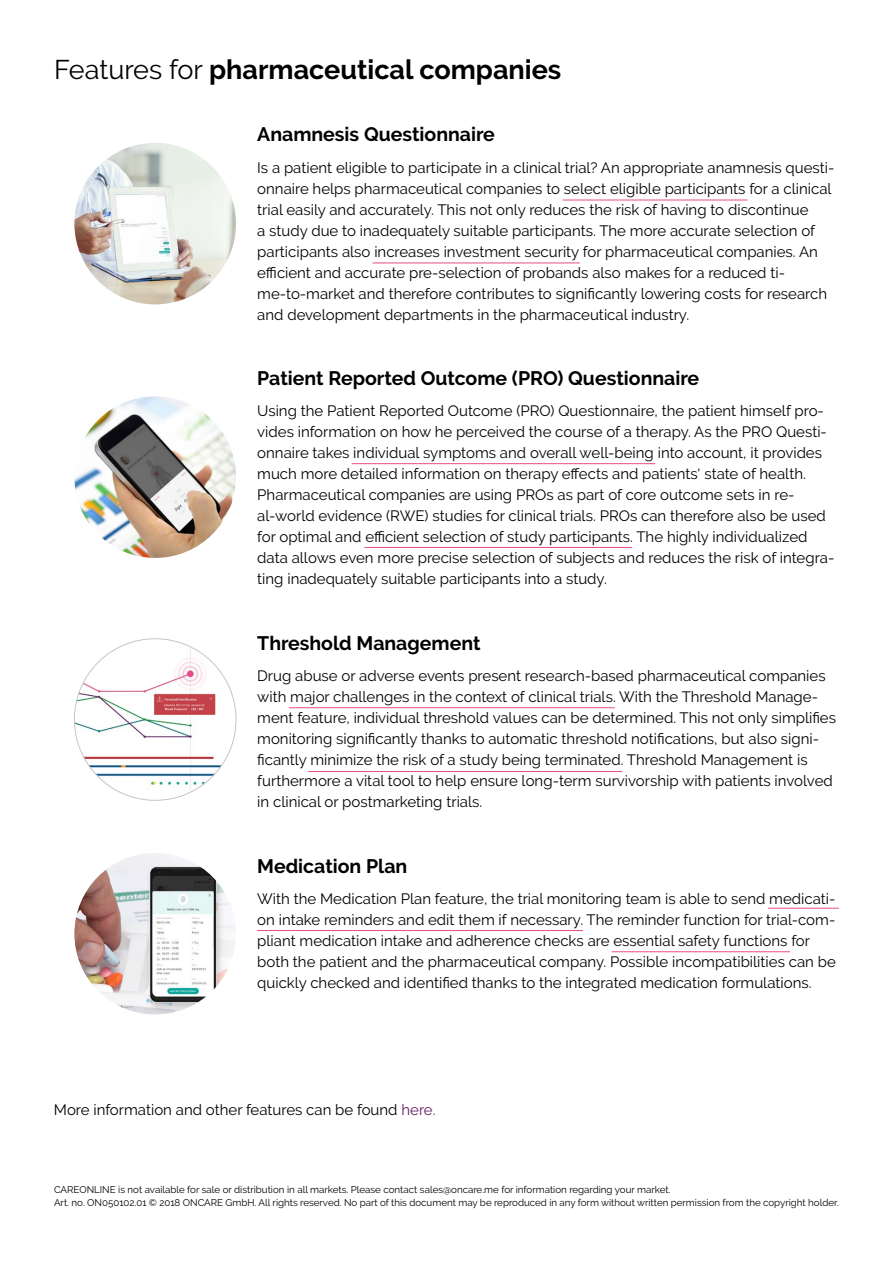
<style>
.page{position:relative;width:893px;height:1263px;background:#fff}
.page>*{position:absolute;margin:0;border:0;box-sizing:border-box;transform-origin:0 0}
.t1{font:700 27px "Raleway";color:#000}
.t2{font:700 19.5px "Raleway";color:#000}
.t3{font:15px/21px "Raleway";color:#000}
.t4{font:9.75px/13.5px "Raleway";color:#000}
.s1{font-weight:400}
.s2{color:#652265}
</style>
<div class="page">
<img style="left:74px;top:639px;width:162px;height:161px;border-radius:81px">
<img style="left:74px;top:853px;width:162px;height:161px;border-radius:81px">
<img style="left:74px;top:143px;width:162px;height:161px;border-radius:81px">
<img style="left:74px;top:396px;width:162px;height:162px;border-radius:81px">
<hr style="left:563px;top:200px;width:184px;height:1px;background:#e94c89">
<hr style="left:372px;top:263px;width:208px;height:1px;background:#e94c89">
<hr style="left:352px;top:463px;width:303px;height:1px;background:#e94c89">
<hr style="left:289px;top:707px;width:326px;height:1px;background:#e94c89">
<hr style="left:257px;top:930px;width:326px;height:1px;background:#e94c89">
<hr style="left:768px;top:908px;width:71px;height:1px;background:#e94c89">
<hr style="left:612px;top:951px;width:178px;height:1px;background:#e94c89">
<hr style="left:308px;top:771px;width:314px;height:1px;background:#e94c89">
<hr style="left:364px;top:547px;width:268px;height:1px;background:#e94c89">
<h1 class="t1" style="left:54px;top:54px;width:509px"><span class="s1">Features for</span> pharmaceutical companies</h1>
<h2 class="t2" style="left:257px;top:123px;width:239px">Anamnesis Questionnaire</h2>
<p class="t3" style="left:257px;top:157px;width:579px">Is a patient eligible to participate in a clinical trial? An appropriate anamnesis questi&shy;onnaire helps pharmaceutical companies to select eligible participants for a clinical trial easily and accurately. This not only reduces the risk of having to discontinue<br>a study due to inadequately suitable participants. The more accurate selection of participants also increases investment security for pharmaceutical companies. An efficient and accurate pre-selection of probands also makes for a reduced ti&shy;me-to-market and therefore contributes to significantly lowering costs for research and development departments in the pharmaceutical industry.</p>
<h2 class="t2" style="left:257px;top:367px;width:443px">Patient Reported Outcome (PRO) Questionnaire</h2>
<p class="t3" style="left:257px;top:401px;width:579px">Using the Patient Reported Outcome (PRO) Questionnaire, the patient himself pro&shy;vides information on how he perceived the course of a therapy. As the PRO Questi&shy;onnaire takes individual symptoms and overall well-being into account, it provides much more detailed information on therapy effects and patients‘ state of health.<br>Pharmaceutical companies are using PROs as part of core outcome sets in re&shy;al-world evidence (RWE) studies for clinical trials. PROs can therefore also be used for optimal and efficient selection of study participants. The highly individualized data allows even more precise selection of subjects and reduces the risk of integra&shy;ting inadequately suitable participants into a study.</p>
<h2 class="t2" style="left:257px;top:632px;width:225px">Threshold Management</h2>
<p class="t3" style="left:257px;top:665px;width:580px">Drug abuse or adverse events present research-based pharmaceutical companies with major challenges in the context of clinical trials. With the Threshold Manage&shy;ment feature, individual threshold values can be determined. This not only simplifies monitoring significantly thanks to automatic threshold notifications, but also signi&shy;ficantly minimize the risk of a study being terminated. Threshold Management is furthermore a vital tool to help ensure long-term survivorship with patients involved in clinical or postmarketing trials.</p>
<h2 class="t2" style="left:257px;top:855px;width:152px">Medication Plan</h2>
<p class="t3" style="left:257px;top:888px;width:580px">With the Medication Plan feature, the trial monitoring team is able to send medicati&shy;on intake reminders and edit them if necessary. The reminder function for trial-com&shy;pliant medication intake and adherence checks are essential safety functions for both the patient and the pharmaceutical company. Possible incompatibilities can be quickly checked and identified thanks to the integrated medication formulations.</p>
<p class="t3" style="left:54px;top:1099px;width:383px">More information and other features can be found <span class="s2">here.</span></p>
<p class="t4" style="left:54px;top:1182px;width:786px">CAREONLINE is not available for sale or distribution in all markets. Please contact sales@oncare.me for information regarding your market.<br>Art. no. ON050102.01 © 2018 ONCARE GmbH. All rights reserved. No part of this document may be reproduced in any form without written permission from the copyright holder.</p>
</div>
